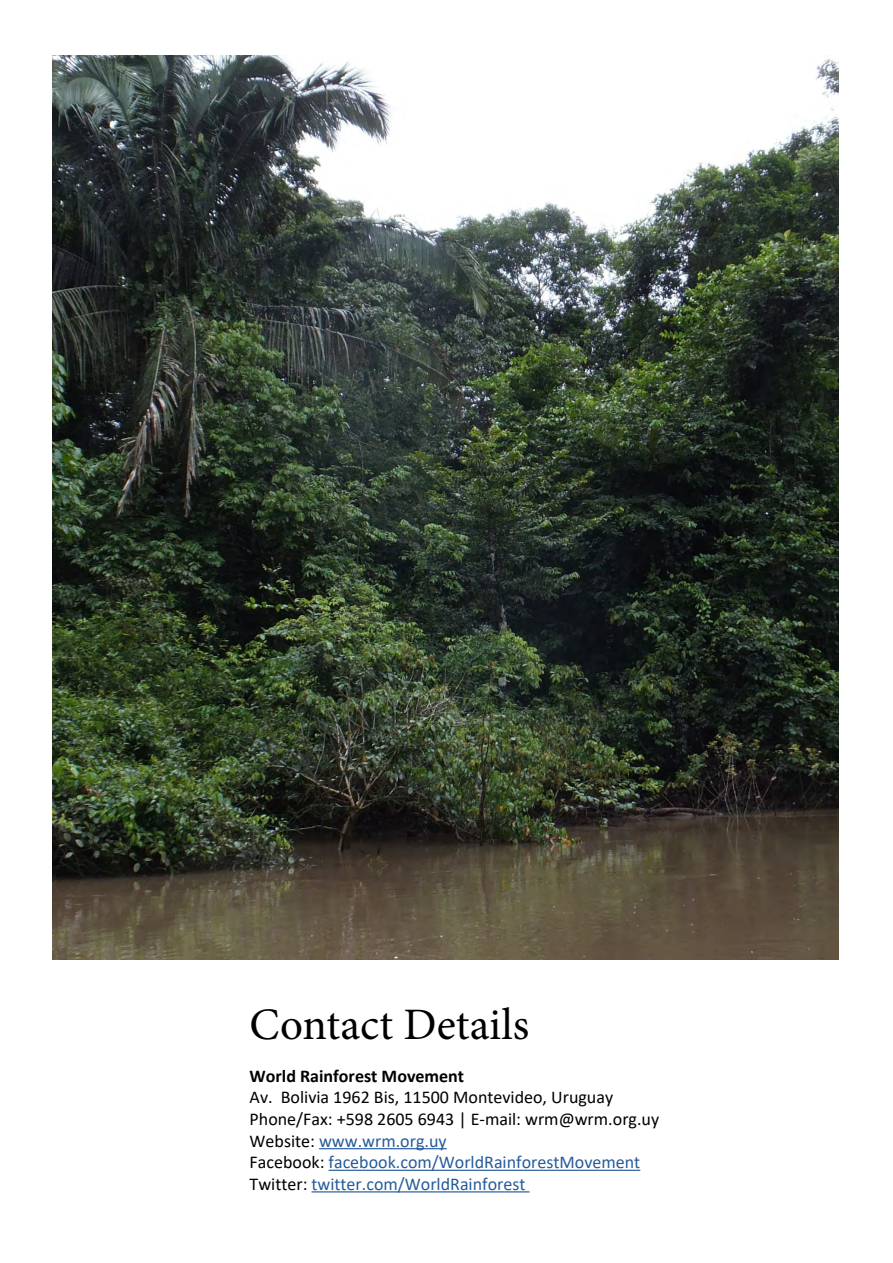
<style>
.page{position:relative;width:893px;height:1263px;background:#fff}
.page>*{position:absolute;margin:0;border:0;box-sizing:border-box;transform-origin:0 0}
.t1{font:45px "Minion Pro";color:#000}
.t2{font:18px/21.6px "Calibri";color:#000}
.t3{font:700 18px "Calibri";color:#000}
.s1{color:#275b9b}
</style>
<div class="page">
<hr style="left:319px;top:1148px;width:128px;height:1px;background:#275b9b">
<hr style="left:329px;top:1170px;width:311px;height:1px;background:#275b9b">
<hr style="left:312px;top:1191px;width:218px;height:1px;background:#275b9b">
<img style="left:53px;top:55px;width:786px;height:904px">
<h1 class="t1" style="left:250px;top:994px;width:281px">Contact Details</h1>
<p class="t3" style="left:250px;top:1063px;width:216px">World Rainforest Movement</p>
<p class="t2" style="left:250px;top:1086px;width:411px">Av. Bolivia 1962 Bis, 11500 Montevideo, Uruguay Phone/Fax: +598 2605 6943 | E-mail: wrm@wrm.org.uy Website: <span class="s1">www.wrm.org.uy<br></span>Facebook: <span class="s1">facebook.com/WorldRainforestMovement </span>Twitter: <span class="s1">twitter.com/WorldRainforest</span></p>
</div>
